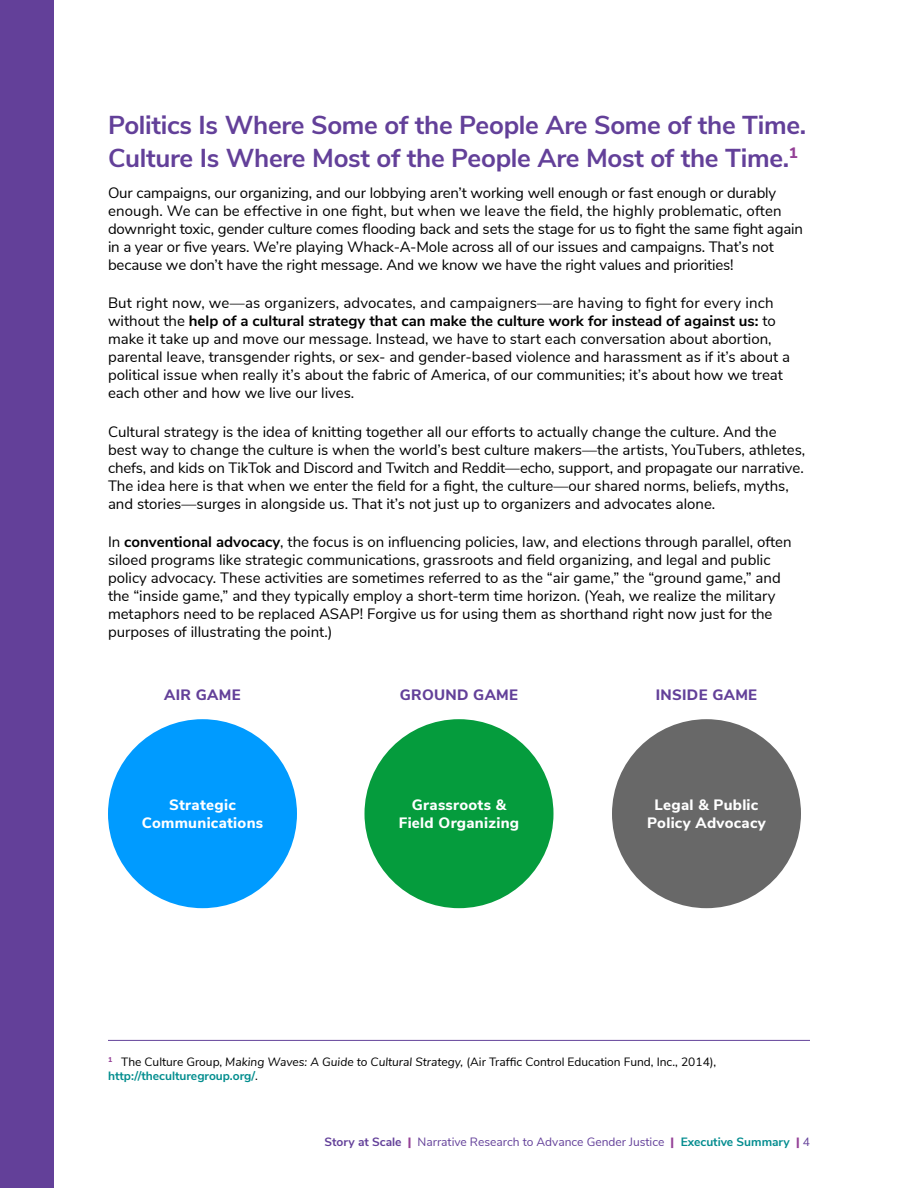
<style>
.page{position:relative;width:918px;height:1188px;background:#fff}
.page>*{position:absolute;margin:0;border:0;box-sizing:border-box;transform-origin:0 0}
.t1{font:700 25.8px/32.4px "Nunito Sans";letter-spacing:-.01em;color:#634099}
.t2{font:15px/18px "Nunito Sans";color:#000}
.t3{font:800 15px/18px "Nunito Sans";letter-spacing:.02em;color:#fff;text-align:center}
.t4{font:800 15px "Nunito Sans";letter-spacing:.02em;color:#634099}
.t5{font:12px/14.4px "Nunito Sans";color:#000}
.t6{font:12px "Nunito Sans";color:#634099}
.s1{font-weight:700}
.s2{font-style:italic}
.s3{font-weight:700;color:#028d8e}
.s4{font-weight:900;color:#944096}
.s5{font-weight:700;color:#038c8f}
</style>
<div class="page">
<div style="left:0;top:0;width:54px;height:1188px;background:#634099"></div>
<hr style="left:108px;top:1040px;width:702px;height:1px;background:#63439a">
<div style="left:108px;top:719px;width:189px;height:189px;background:#009bff;border-radius:50%"></div>
<div style="left:364px;top:719px;width:190px;height:189px;background:#059c3d;border-radius:50%"></div>
<div style="left:612px;top:719px;width:189px;height:189px;background:#686868;border-radius:50%"></div>
<h1 class="t1" style="left:108px;top:108px;width:700px">Politics Is Where Some of the People Are Some of the Time.<br>Culture Is Where Most of the People Are Most of the Time.<sup>1</sup></h1>
<p class="t2" style="left:108px;top:183px;width:697px">Our campaigns, our organizing, and our lobbying aren’t working well enough or fast enough or durably enough. We can be effective in one fight, but when we leave the field, the highly problematic, often downright toxic, gender culture comes flooding back and sets the stage for us to fight the same fight again in a year or five years. We’re playing Whack-A-Mole across all of our issues and campaigns. That’s not because we don’t have the right message. And we know we have the right values and priorities!</p>
<p class="t2" style="left:108px;top:293px;width:684px">But right now, we—as organizers, advocates, and campaigners—are having to fight for every inch without the <span class="s1">help of a cultural strategy that can make the culture work for instead of against us:</span> to make it take up and move our message. Instead, we have to start each conversation about abortion, parental leave, transgender rights, or sex- and gender-based violence and harassment as if it’s about a political issue when really it’s about the fabric of America, of our communities; it’s about how we treat each other and how we live our lives.</p>
<p class="t2" style="left:108px;top:421px;width:699px">Cultural strategy is the idea of knitting together all our efforts to actually change the culture. And the best way to change the culture is when the world’s best culture makers—the artists, YouTubers, athletes, chefs, and kids on TikTok and Discord and Twitch and Reddit—echo, support, and propagate our narrative.<br>The idea here is that when we enter the field for a fight, the culture—our shared norms, beliefs, myths, and stories—surges in alongside us. That it’s not just up to organizers and advocates alone.</p>
<p class="t2" style="left:108px;top:532px;width:685px">In <span class="s1">conventional advocacy</span>, the focus is on influencing policies, law, and elections through parallel, often siloed programs like strategic communications, grassroots and field organizing, and legal and public policy advocacy. These activities are sometimes referred to as the “air game,” the “ground game,” and the “inside game,” and they typically employ a short-term time horizon. (Yeah, we realize the military metaphors need to be replaced ASAP! Forgive us for using them as shorthand right now just for the purposes of illustrating the point.)</p>
<p class="t4" style="left:164px;top:684px;width:78px">AIR GAME</p>
<p class="t4" style="left:400px;top:684px;width:120px">GROUND GAME</p>
<p class="t4" style="left:656px;top:684px;width:103px">INSIDE GAME</p>
<p class="t3" style="left:142px;top:795px;width:123px">Strategic<br>Communications</p>
<p class="t3" style="left:399px;top:795px;width:122px">Grassroots &amp;<br>Field Organizing</p>
<p class="t3" style="left:647px;top:795px;width:120px">Legal &amp; Public<br>Policy Advocacy</p>
<p class="t5" style="left:108px;top:1053px;width:610px"><sup>1</sup> The Culture Group, <span class="s2">Making Waves: A Guide to Cultural Strategy,</span> (Air Traffic Control Education Fund, Inc., 2014), <span class="s3">http://theculturegroup.org/</span>.</p>
<p class="t6" style="left:325px;top:1133px;width:487px"><span class="s1">Story at Scale</span> <span class="s4">|</span> Narrative Research to Advance Gender Justice <span class="s4">|</span> <span class="s5">Executive Summary</span> <span class="s4">|</span> 4</p>
</div>
